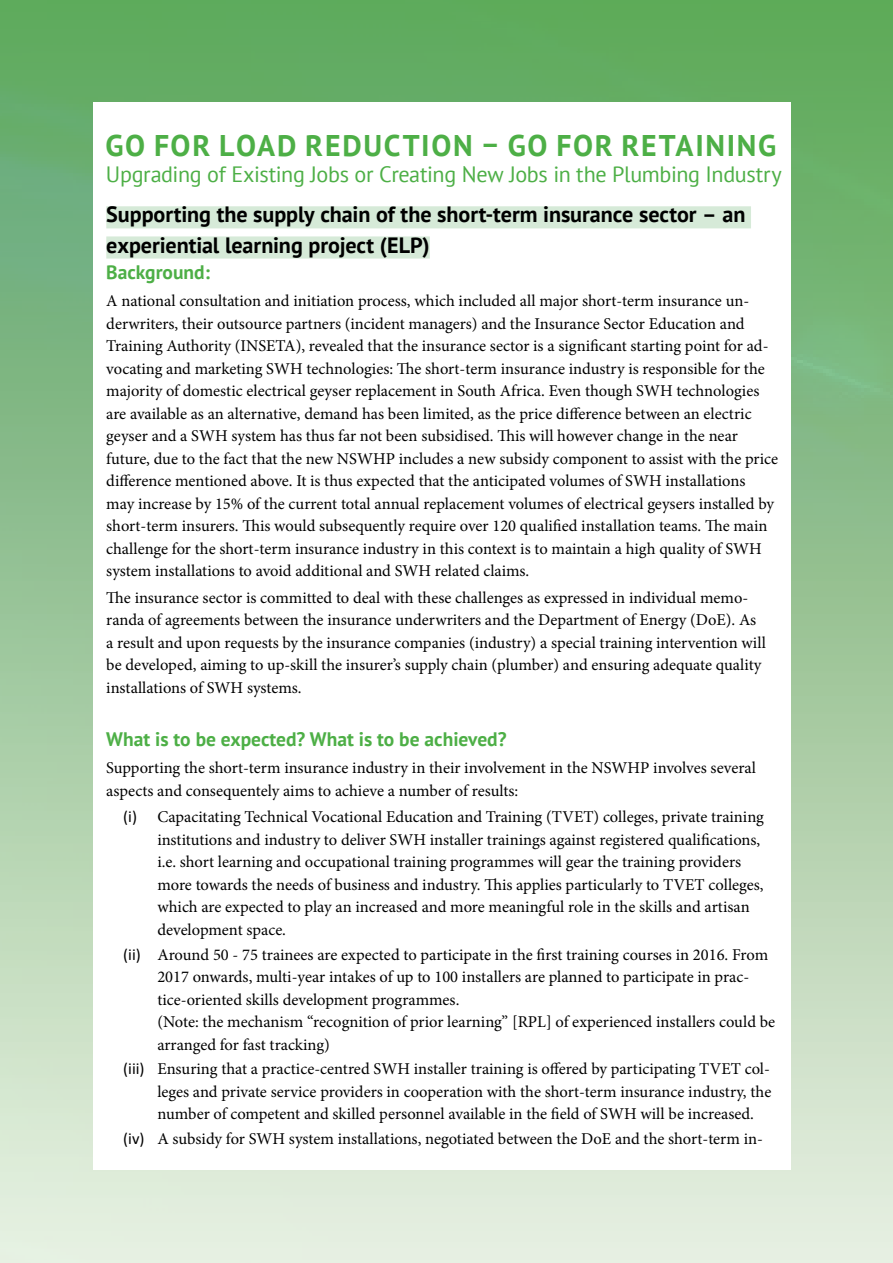
<style>
.page{position:relative;width:893px;height:1263px;background:#fff}
.page>*{position:absolute;margin:0;border:0;box-sizing:border-box;transform-origin:0 0}
.t1{font:700 29.85px "PT Sans";letter-spacing:.055em;color:#4daf46}
.t2{font:22.2px "PT Sans";letter-spacing:-.015em;color:#4daf46}
.t3{font:700 22.05px/30.2px "PT Sans";letter-spacing:-.005em;color:#000}
.t4{font:700 19.5px "PT Sans";color:#4daf46}
.t5{font:16.5px/22.5px "Minion Pro";color:#000}
.s1{font-family:"Calibri"}
</style>
<div class="page">
<div style="left:0;top:0;width:893px;height:1263px;background:linear-gradient(to bottom,#56a35a,#e6ede0)"></div>
<div style="left:94px;top:102px;width:697px;height:1067px;background:#fff"></div>
<div style="left:106px;top:206px;width:645px;height:22px;background:#d6ead8"></div>
<div style="left:106px;top:236px;width:324px;height:23px;background:#d6ead8"></div>
<h1 class="t1" style="left:105px;top:126px;width:673px">GO FOR LOAD REDUCTION – GO FOR RETAINING</h1>
<h2 class="t2" style="left:106px;top:160px;width:677px">Upgrading of Existing Jobs or Creating New Jobs in the Plumbing Industry</h2>
<h3 class="t3" style="left:106px;top:199px;width:641px">Supporting the supply chain of the short-term insurance sector – an experiential learning project (ELP)</h3>
<p class="t4" style="left:106px;top:259px;width:105px">Background:</p>
<p class="t5" style="left:106px;top:290px;width:673px">A national consultation and initiation process, which included all major short-term insurance un&shy;derwriters, their outsource partners (incident managers) and the Insurance Sector Education and Training Authority (INSETA), revealed that the insurance sector is a significant starting point for ad&shy;vocating and marketing SWH technologies: The short-term insurance industry is responsible for the majority of domestic electrical geyser replacement in South Africa. Even though SWH technologies are available as an alternative, demand has been limited, as the price difference between an electric geyser and a SWH system has thus far not been subsidised. This will however change in the near future, due to the fact that the new NSWHP includes a new subsidy component to assist with the price difference mentioned above. It is thus expected that the anticipated volumes of SWH installations<br>may increase by 15% of the current total annual replacement volumes of electrical geysers installed by short-term insurers. This would subsequently require over 120 qualified installation teams. The main challenge for the short-term insurance industry in this context is to maintain a high quality of SWH system installations to avoid additional and SWH related claims.</p>
<p class="t5" style="left:106px;top:586px;width:661px">The insurance sector is committed to deal with these challenges as expressed in individual memo&shy;randa of agreements between the insurance underwriters and the Department of Energy (DoE). As a result and upon requests by the insurance companies (industry) a special training intervention will be developed, aiming to up-skill the insurer’s supply chain (plumber) and ensuring adequate quality installations of SWH systems.</p>
<p class="t4" style="left:106px;top:726px;width:402px">What is to be expected? What is to be achieved?</p>
<p class="t5" style="left:106px;top:757px;width:651px">Supporting the short-term insurance industry in their involvement in the NSWHP involves several aspects and consequentely aims to achieve a number of results:</p>
<p class="t5" style="left:157px;top:806px;width:608px;text-indent:-34px"><span class="s1">(i)</span> Capacitating Technical Vocational Education and Training (TVET) colleges, private training institutions and industry to deliver SWH installer trainings against registered qualifications, i.e. short learning and occupational training programmes will gear the training providers more towards the needs of business and industry. This applies particularly to TVET colleges, which are expected to play an increased and more meaningful role in the skills and artisan development space.</p>
<p class="t5" style="left:157px;top:943px;width:619px;text-indent:-34px"><span class="s1">(ii)</span> Around 50 - 75 trainees are expected to participate in the first training courses in 2016. From 2017 onwards, multi-year intakes of up to 100 installers are planned to participate in prac&shy;tice-oriented skills development programmes.<br>(Note: the mechanism “recognition of prior learning” [RPL] of experienced installers could be arranged for fast tracking)</p>
<p class="t5" style="left:157px;top:1058px;width:615px;text-align:justify;text-indent:-34px"><span class="s1">(iii)</span> Ensuring that a practice-centred SWH installer training is offered by participating TVET col&shy;leges and private service providers in cooperation with the short-term insurance industry, the number of competent and skilled personnel available in the field of SWH will be increased.</p>
<p class="t5" style="left:123px;top:1127px;width:641px"><span class="s1">(iv)</span> A subsidy for SWH system installations, negotiated between the DoE and the short-term in-</p>
</div>
